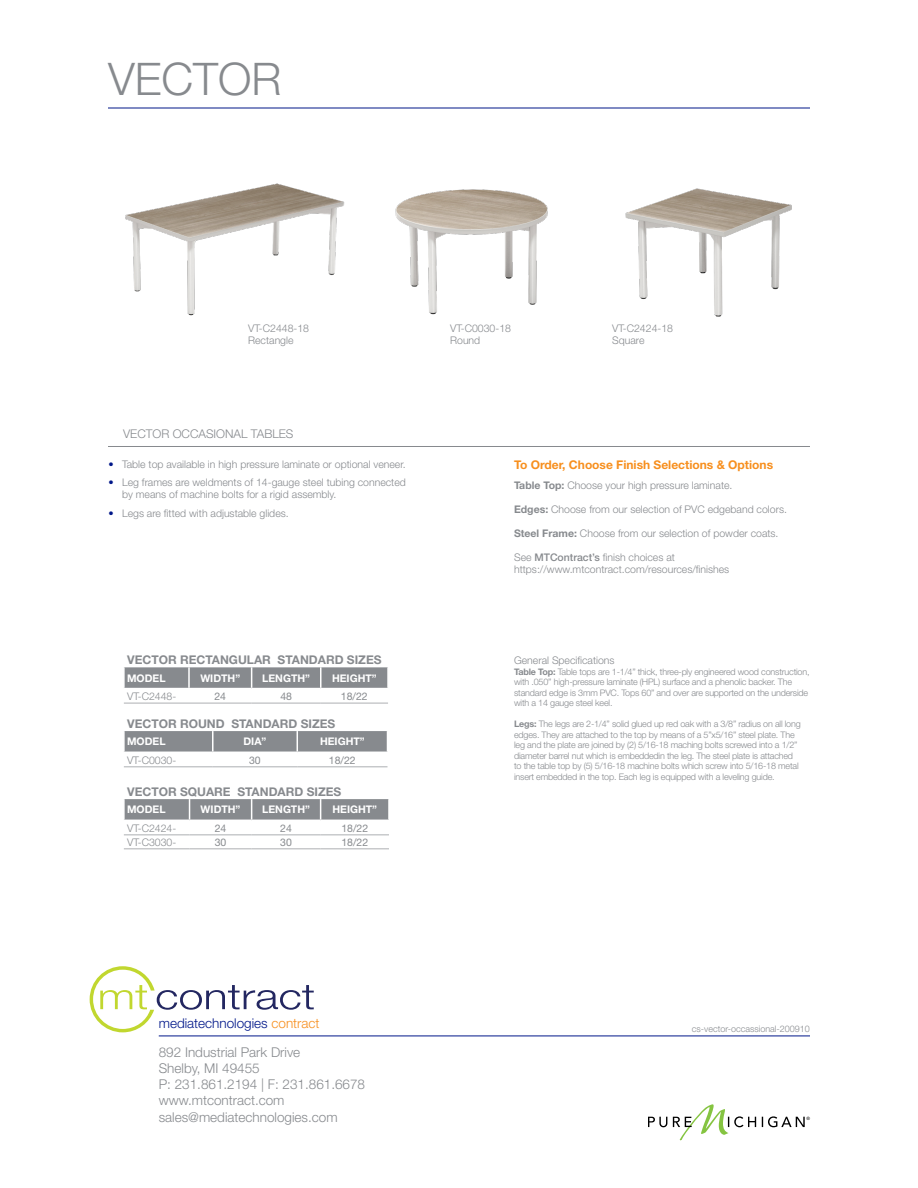
<style>
.page{position:relative;width:918px;height:1188px;background:#fff}
.page>*{position:absolute;margin:0;border:0;box-sizing:border-box;transform-origin:0 0}
.t1{font:300 45px "Helvetica Neue LT Std";color:#878a8e}
.t2{font:300 13.5px/16.2px "Helvetica Neue LT Std";color:#878a8e}
.t3{font:300 13.5px "Helvetica Neue LT Std";color:#001789}
.t4{font:700 12px "Helvetica Neue LT Std";color:#878a8e}
.t5{font:700 12px "Helvetica Neue LT Std";color:#f78f1e}
.t6{font:300 12px "Helvetica Neue LT Std";color:#878a8e}
.t7{font:300 10.5px/12.6px "Helvetica Neue LT Std";color:#878a8e}
.t8{font:700 10.5px "Helvetica Neue LT Std";color:#fff}
.t9{font:10.5px "Helvetica Neue LT Std";color:#878a8e}
.t10{font:300 9px/10.5px "Helvetica Neue LT Std";letter-spacing:-.02em;color:#878a8e}
.t11{font:300 9px "Helvetica Neue LT Std";color:#878a8e}
.t12{font:4.5px "Helvetica Neue";color:#000}
.s1{color:#001789}
.s2{color:#f78f1e}
.s3{font-weight:700}
.s4{font-weight:500}
</style>
<div class="page">
<svg style="left:90px;top:966px;width:224px;height:66px"></svg>
<hr style="left:108px;top:108px;width:702px;height:1px;background:#001789">
<svg style="left:648px;top:1104px;width:157px;height:36px"></svg>
<hr style="left:159px;top:1036px;width:651px;height:1px;background:#001789">
<img style="left:395px;top:189px;width:153px;height:126px">
<img style="left:125px;top:183px;width:220px;height:133px">
<svg style="left:124px;top:731px;width:264px;height:21px;background:#8c8f92"></svg>
<hr style="left:124px;top:767px;width:89px;height:1px;background:#adafb2">
<hr style="left:213px;top:767px;width:84px;height:1px;background:#adafb2">
<hr style="left:297px;top:767px;width:91px;height:1px;background:#adafb2">
<svg style="left:124px;top:799px;width:264px;height:21px;background:#8c8f93"></svg>
<hr style="left:124px;top:835px;width:66px;height:1px;background:#adafb2">
<hr style="left:190px;top:835px;width:62px;height:1px;background:#adafb2">
<hr style="left:252px;top:835px;width:69px;height:1px;background:#adafb2">
<hr style="left:321px;top:835px;width:68px;height:1px;background:#adafb2">
<hr style="left:124px;top:849px;width:66px;height:1px;background:#adafb2">
<hr style="left:190px;top:849px;width:62px;height:1px;background:#adafb2">
<hr style="left:252px;top:849px;width:69px;height:1px;background:#adafb2">
<hr style="left:321px;top:849px;width:68px;height:1px;background:#adafb2">
<svg style="left:124px;top:667px;width:263px;height:21px;background:#8b8e92"></svg>
<hr style="left:320px;top:667px;width:2px;height:21px;background:#fff">
<hr style="left:124px;top:703px;width:65px;height:1px;background:#adafb2">
<hr style="left:189px;top:703px;width:63px;height:1px;background:#adafb2">
<hr style="left:252px;top:703px;width:69px;height:1px;background:#adafb2">
<hr style="left:321px;top:703px;width:67px;height:1px;background:#adafb2">
<img style="left:625px;top:188px;width:167px;height:129px">
<hr style="left:108px;top:446px;width:702px;height:1px;background:#878a8e">
<h1 class="t1" style="left:108px;top:52px;width:175px">VECTOR</h1>
<p class="t7" style="left:248px;top:321px;width:62px">VT-C2448-18<br>Rectangle</p>
<p class="t7" style="left:612px;top:321px;width:62px">VT-C2424-18<br>Square</p>
<p class="t7" style="left:450px;top:321px;width:62px">VT-C0030-18<br>Round</p>
<h3 class="t6" style="left:123px;top:427px;width:172px">VECTOR OCCASIONAL TABLES</h3>
<p class="t7" style="left:109px;top:457px;width:299px"><span class="s1">•</span> Table top available in high pressure laminate or optional veneer.</p>
<p class="t7" style="left:122px;top:476px;width:285px;line-height:12px;text-indent:-14px"><span class="s1">•</span> Leg frames are weldments of 14-gauge steel tubing connected by means of machine bolts for a rigid assembly.</p>
<p class="t7" style="left:109px;top:507px;width:182px"><span class="s1">•</span> Legs are fitted with adjustable glides.</p>
<h3 class="t4" style="left:127px;top:652px;width:256px">VECTOR RECTANGULAR STANDARD SIZES</h3>
<p class="t8" style="left:127px;top:671px;width:40px">MODEL</p>
<p class="t8" style="left:200px;top:671px;width:41px">WIDTH”</p>
<p class="t8" style="left:262px;top:671px;width:49px">LENGTH”</p>
<p class="t8" style="left:332px;top:671px;width:46px">HEIGHT”</p>
<p class="t7" style="left:127px;top:690px;width:51px">VT-C2448-</p>
<p class="t9" style="left:214px;top:690px;width:13px">24</p>
<p class="t9" style="left:280px;top:690px;width:13px">48</p>
<p class="t9" style="left:341px;top:690px;width:28px">18/22</p>
<h3 class="t4" style="left:127px;top:716px;width:210px">VECTOR ROUND STANDARD SIZES</h3>
<p class="t8" style="left:127px;top:735px;width:40px">MODEL</p>
<p class="t8" style="left:244px;top:735px;width:24px">DIA”</p>
<p class="t8" style="left:320px;top:735px;width:46px">HEIGHT”</p>
<p class="t7" style="left:127px;top:753px;width:51px">VT-C0030-</p>
<p class="t9" style="left:249px;top:754px;width:13px">30</p>
<p class="t9" style="left:329px;top:754px;width:28px">18/22</p>
<h3 class="t4" style="left:127px;top:784px;width:216px">VECTOR SQUARE STANDARD SIZES</h3>
<p class="t8" style="left:127px;top:803px;width:40px">MODEL</p>
<p class="t8" style="left:201px;top:803px;width:41px">WIDTH”</p>
<p class="t8" style="left:262px;top:803px;width:49px">LENGTH”</p>
<p class="t8" style="left:332px;top:803px;width:46px">HEIGHT”</p>
<p class="t7" style="left:127px;top:821px;width:51px">VT-C2424-</p>
<p class="t9" style="left:215px;top:822px;width:13px">24</p>
<p class="t9" style="left:280px;top:822px;width:13px">24</p>
<p class="t9" style="left:341px;top:822px;width:28px">18/22</p>
<p class="t7" style="left:127px;top:835px;width:51px">VT-C3030-</p>
<p class="t9" style="left:215px;top:836px;width:13px">30</p>
<p class="t9" style="left:280px;top:836px;width:13px">30</p>
<p class="t9" style="left:341px;top:836px;width:28px">18/22</p>
<h2 class="t3" style="left:159px;top:1015px;width:162px">mediatechnologies <span class="s2">contract</span></h2>
<h2 class="t2" style="left:159px;top:1044px;width:208px">892 Industrial Park Drive<br>Shelby, MI 49455<br>P: 231.861.2194 | F: 231.861.6678 www.mtcontract.com sales@mediatechnologies.com</h2>
<h3 class="t5" style="left:514px;top:457px;width:261px">To Order, Choose Finish Selections &amp; Options</h3>
<p class="t7" style="left:514px;top:479px;width:220px"><span class="s3">Table Top:</span> Choose your high pressure laminate.</p>
<p class="t7" style="left:514px;top:503px;width:274px"><span class="s3">Edges:</span> Choose from our selection of PVC edgeband colors.</p>
<p class="t7" style="left:514px;top:527px;width:266px"><span class="s3">Steel Frame:</span> Choose from our selection of powder coats.</p>
<p class="t7" style="left:514px;top:551px;width:217px;line-height:12px">See <span class="s4">MTContract’s</span> finish choices at https://www.mtcontract.com/resources/finishes</p>
<p class="t7" style="left:514px;top:654px;width:102px">General Specifications</p>
<p class="t10" style="left:514px;top:666px;width:297px"><span class="s3">Table Top:</span> Table tops are 1-1/4” thick, three-ply engineered wood construction, with .050” high-pressure laminate (HPL) surface and a phenolic backer. The standard edge is 3mm PVC. Tops 60” and over are supported on the underside with a 14 gauge steel keel.</p>
<p class="t10" style="left:514px;top:719px;width:288px"><span class="s3">Legs:</span> The legs are 2-1/4” solid glued up red oak with a 3/8” radius on all long edges. They are attached to the top by means of a 5”x5/16” steel plate. The leg and the plate are joined by (2) 5/16-18 maching bolts screwed into a 1/2” diameter barrel nut which is embeddedin the leg. The steel plate is attached to the table top by (5) 5/16-18 machine bolts which screw into 5/16-18 metal insert embedded in the top. Each leg is equipped with a leveling guide.</p>
<p class="t11" style="left:692px;top:1024px;width:120px">cs-vector-occassional-200910</p>
<p class="t12" style="left:806px;top:1116px;width:5px">®</p>
</div>
